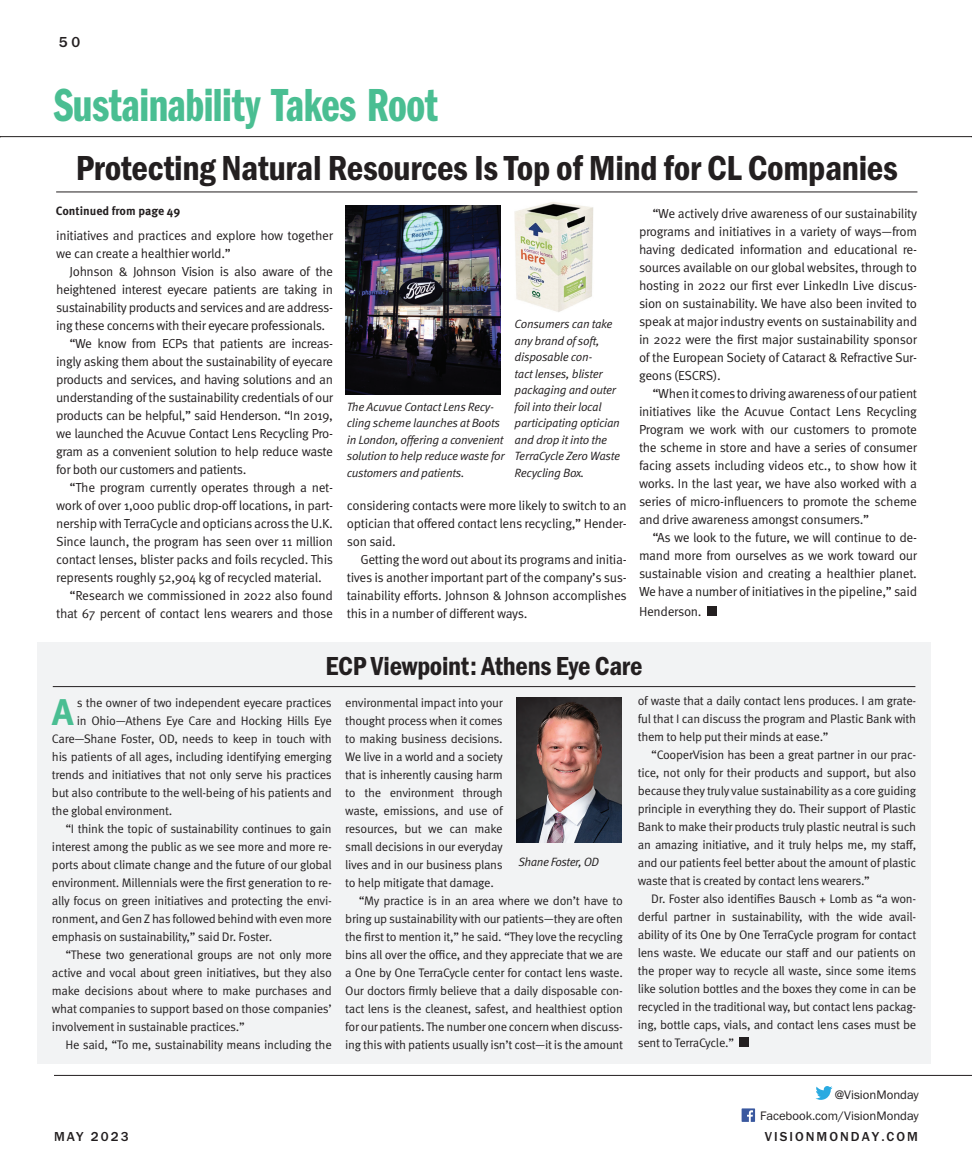
<style>
.page{position:relative;width:972px;height:1175px;background:#fff}
.page>*{position:absolute;margin:0;border:0;box-sizing:border-box;transform-origin:0 0}
.t1{font:48px "Franklin Gothic URW Com Dem";letter-spacing:-.01em;color:#4abe92}
.Captions{font:700 37.05px "Meta Pro";color:#4abe92}
.Blue_Tint_Box_Head_2{font:36px "Franklin Gothic URW Con Dem";letter-spacing:-.01em;color:#231f20}
.Blue_Tint_Box_Head_2-2{font:27px "Franklin Gothic URW Con Dem";letter-spacing:-.01em;color:#231f20}
.CATEGORY{font:500 15px "Franklin Gothic URW";color:#231f20}
.CATEGORY-2{font:500 13.5px "Franklin Gothic URW";letter-spacing:.15em;color:#231f20}
.Captions-2{font:13.2px/18px "Meta Pro Norm";letter-spacing:-.025em;color:#231f20;text-align:justify}
.t2{font:12.75px "Franklin Gothic URW Boo";color:#231f20}
.Captions-3{font:12.3px/18px "Meta Pro Norm";letter-spacing:-.025em;color:#231f20;text-align:justify}
.Captions-4{font:12px/16.5px "Meta Pro Norm Ita";letter-spacing:-.025em;color:#231f20}
.t3{font:700 12px "Meta Pro";color:#231f20}
</style>
<div class="page">
<hr style="left:54px;top:1075px;width:918px;height:1px;background:#231f20">
<svg style="left:742px;top:1108px;width:13px;height:13px"></svg>
<svg style="left:815px;top:1086px;width:18px;height:13px"></svg>
<hr style="left:0;top:136px;width:972px;height:1px;background:#231f20">
<hr style="left:56px;top:192px;width:861px;height:1px;background:#231f20">
<div style="left:38px;top:642px;width:893px;height:421px;background:#f2f3f4"></div>
<hr style="left:53px;top:686px;width:862px;height:1px;background:#231f20">
<div style="left:739px;top:1037px;width:10px;height:9px;background:#231f20"></div>
<img style="left:516px;top:697px;width:106px;height:145px">
<div style="left:707px;top:606px;width:9px;height:9px;background:#231f20"></div>
<img style="left:346px;top:206px;width:154px;height:189px">
<img style="left:514px;top:202px;width:80px;height:110px">
<p class="CATEGORY" style="left:59px;top:33px;width:23px">50</p>
<p class="t1" style="left:54px;top:71px;width:385px">Sustainability Takes Root</p>
<p class="Blue_Tint_Box_Head_2" style="left:76px;top:144px;width:824px">Protecting Natural Resources Is Top of Mind for CL Companies</p>
<p class="t3" style="left:56px;top:201px;width:126px">Continued from page 49</p>
<p class="Captions-2" style="left:639px;top:203px;width:280px;text-indent:14px">“We actively drive awareness of our sustainability programs and initiatives in a variety of ways—from having dedicated information and educational re&shy;sources available on our global websites, through to hosting in 2022 our first ever LinkedIn Live discus&shy;sion on sustainability. We have also been invited to speak at major industry events on sustainability and in 2022 were the first major sustainability sponsor of the European Society of Cataract &amp; Refractive Sur&shy;geons (ESCRS).</p>
<p class="Captions-2" style="left:639px;top:383px;width:280px;text-indent:14px">“When it comes to driving awareness of our patient initiatives like the Acuvue Contact Lens Recycling Program we work with our customers to promote the scheme in store and have a series of consumer facing assets including videos etc., to show how it works. In the last year, we have also worked with a series of micro-influencers to promote the scheme and drive awareness amongst consumers.”</p>
<p class="Captions-2" style="left:639px;top:527px;width:280px;text-indent:14px">“As we look to the future, we will continue to de&shy;mand more from ourselves as we work toward our sustainable vision and creating a healthier planet.<br>We have a number of initiatives in the pipeline,” said</p>
<p class="Captions-2" style="left:639px;top:601px;width:64px">Henderson.</p>
<p class="Captions-2" style="left:56px;top:225px;width:278px">initiatives and practices and explore how together we can create a healthier world.”</p>
<p class="Captions-2" style="left:56px;top:261px;width:278px;text-indent:14px">Johnson &amp; Johnson Vision is also aware of the heightened interest eyecare patients are taking in sustainability products and services and are address&shy;ing these concerns with their eyecare professionals.</p>
<p class="Captions-2" style="left:56px;top:333px;width:278px;text-indent:14px">“We know from ECPs that patients are increas&shy;ingly asking them about the sustainability of eyecare products and services, and having solutions and an understanding of the sustainability credentials of our products can be helpful,” said Henderson. “In 2019, we launched the Acuvue Contact Lens Recycling Pro&shy;gram as a convenient solution to help reduce waste for both our customers and patients.</p>
<p class="Captions-2" style="left:56px;top:477px;width:278px;text-indent:14px">“The program currently operates through a net&shy;work of over 1,000 public drop-off locations, in part&shy;nership with TerraCycle and opticians across the U.K.<br>Since launch, the program has seen over 11 million contact lenses, blister packs and foils recycled. This represents roughly 52,904 kg of recycled material.</p>
<p class="Captions-2" style="left:56px;top:585px;width:278px;text-align:right">“Research we commissioned in 2022 also found that 67 percent of contact lens wearers and those</p>
<p class="Captions-4" style="left:515px;top:315px;width:107px">Consumers can take any brand of soft, disposable con-<br>tact lenses, blister packaging and outer foil into their local participating optician and drop it into the<br>TerraCycle Zero Waste<br>Recycling Box.</p>
<p class="Captions-4" style="left:347px;top:397px;width:159px">The Acuvue Contact Lens Recy&shy;cling scheme launches at Boots in London, offering a convenient solution to help reduce waste for customers and patients.</p>
<p class="Captions-2" style="left:347px;top:495px;width:281px">considering contacts were more likely to switch to an optician that offered contact lens recycling,” Hender&shy;son said.</p>
<p class="Captions-2" style="left:347px;top:549px;width:281px;text-indent:14px">Getting the word out about its programs and initia&shy;tives is another important part of the company’s sus&shy;tainability efforts. Johnson &amp; Johnson accomplishes this in a number of different ways.</p>
<p class="Blue_Tint_Box_Head_2-2" style="left:326px;top:647px;width:319px">ECP Viewpoint: Athens Eye Care</p>
<p class="Captions" style="left:52px;top:683px;width:23px">A</p>
<p class="Captions-3" style="left:77px;top:693px;width:257px">s the owner of two independent eyecare practices</p>
<p class="Captions-3" style="left:77px;top:711px;width:257px">in Ohio—Athens Eye Care and Hocking Hills Eye</p>
<p class="Captions-3" style="left:52px;top:729px;width:281px">Care—Shane Foster, OD, needs to keep in touch with</p>
<p class="Captions-3" style="left:52px;top:747px;width:281px">his patients of all ages, including identifying emerging</p>
<p class="Captions-3" style="left:52px;top:765px;width:281px">trends and initiatives that not only serve his practices</p>
<p class="Captions-3" style="left:52px;top:783px;width:281px">but also contribute to the well-being of his patients and</p>
<p class="Captions-3" style="left:52px;top:801px;width:122px">the global environment.</p>
<p class="Captions-3" style="left:52px;top:819px;width:281px;text-indent:14px">“I think the topic of sustainability continues to gain interest among the public as we see more and more re&shy;ports about climate change and the future of our global environment. Millennials were the first generation to re&shy;ally focus on green initiatives and protecting the envi&shy;ronment, and Gen Z has followed behind with even more emphasis on sustainability,” said Dr. Foster.</p>
<p class="Captions-3" style="left:52px;top:945px;width:281px;text-indent:14px">“These two generational groups are not only more active and vocal about green initiatives, but they also make decisions about where to make purchases and what companies to support based on those companies’ involvement in sustainable practices.”</p>
<p class="Captions-3" style="left:65px;top:1035px;width:268px">He said, “To me, sustainability means including the</p>
<p class="Captions-3" style="left:345px;top:693px;width:159px">environmental impact into your thought process when it comes to making business decisions.<br>We live in a world and a society that is inherently causing harm to the environment through waste, emissions, and use of resources, but we can make small decisions in our everyday lives and in our business plans to help mitigate that damage.</p>
<p class="Captions-3" style="left:345px;top:891px;width:279px;text-indent:14px">“My practice is in an area where we don’t have to bring up sustainability with our patients—they are often the first to mention it,” he said. “They love the recycling bins all over the office, and they appreciate that we are a One by One TerraCycle center for contact lens waste.<br>Our doctors firmly believe that a daily disposable con&shy;tact lens is the cleanest, safest, and healthiest option for our patients. The number one concern when discuss&shy;ing this with patients usually isn’t cost—it is the amount</p>
<p class="Captions-4" style="left:518px;top:852px;width:82px">Shane Foster, OD</p>
<p class="Captions-3" style="left:638px;top:690px;width:280px">of waste that a daily contact lens produces. I am grate&shy;ful that I can discuss the program and Plastic Bank with them to help put their minds at ease.”</p>
<p class="Captions-3" style="left:638px;top:744px;width:280px;text-indent:14px">“CooperVision has been a great partner in our prac&shy;tice, not only for their products and support, but also because they truly value sustainability as a core guiding principle in everything they do. Their support of Plastic Bank to make their products truly plastic neutral is such an amazing initiative, and it truly helps me, my staff, and our patients feel better about the amount of plastic waste that is created by contact lens wearers.”</p>
<p class="Captions-3" style="left:638px;top:888px;width:280px;text-indent:14px">Dr. Foster also identifies Bausch + Lomb as “a won&shy;derful partner in sustainability, with the wide avail&shy;ability of its One by One TerraCycle program for contact lens waste. We educate our staff and our patients on the proper way to recycle all waste, since some items like solution bottles and the boxes they come in can be recycled in the traditional way, but contact lens packag&shy;ing, bottle caps, vials, and contact lens cases must be sent to TerraCycle.”</p>
<p class="t2" style="left:835px;top:1087px;width:85px">@VisionMonday</p>
<p class="t2" style="left:760px;top:1107px;width:160px">Facebook.com/VisionMonday</p>
<p class="CATEGORY-2" style="left:54px;top:1128px;width:76px">MAY 2023</p>
<p class="CATEGORY-2" style="left:765px;top:1128px;width:155px">VISIONMONDAY.COM</p>
</div>
